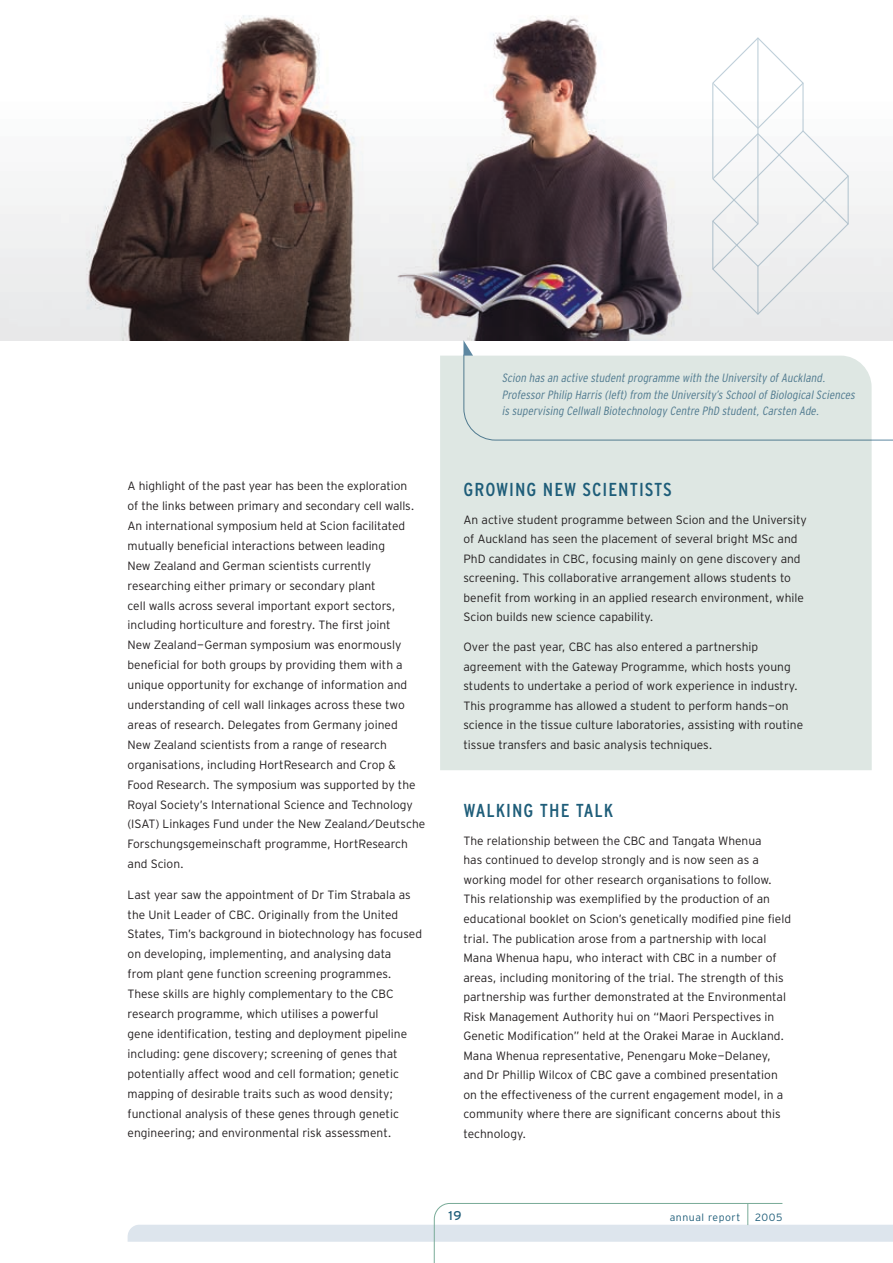
<style>
.page{position:relative;width:893px;height:1263px;background:#fff}
.page>*{position:absolute;margin:0;border:0;box-sizing:border-box;transform-origin:0 0}
.t1{font:condensed 18.75px "Interstate Tab";letter-spacing:.05em;color:#1e5d79;scale:1.05 1}
.t2{font:12.75px "Interstate";color:#1e5d79}
.t3{font:300 12px/20px "Interstate Tab";color:#231f20}
.t4{font:italic 300 condensed 12px/16.5px "Interstate Tab";color:#5d87a1;scale:1.05 1}
.t5{font:300 10.5px "Interstate";letter-spacing:.05em;color:#1e5d79}
</style>
<div class="page">
<svg style="left:128px;top:1203px;width:765px;height:60px"></svg>
<img style="left:0;top:15px;width:893px;height:325px">
<svg style="left:463px;top:340px;width:430px;height:101px"></svg>
<svg style="left:712px;top:37px;width:137px;height:278px"></svg>
<hr style="left:712px;top:83px;width:1px;height:96px;background:#5d87a1">
<hr style="left:712px;top:221px;width:1px;height:48px;background:#5d87a1">
<hr style="left:757px;top:38px;width:1px;height:186px;background:#5d87a1">
<hr style="left:802px;top:83px;width:2px;height:48px;background:#5d87a1">
<hr style="left:848px;top:176px;width:1px;height:48px;background:#5d87a1">
<hr style="left:757px;top:266px;width:1px;height:48px;background:#5d87a1">
<div style="left:440px;top:356px;width:432px;height:414px;background:#dee7e3"></div>
<p class="t3" style="left:128px;top:476px;width:299px">A highlight of the past year has been the exploration<br>of the links between primary and secondary cell walls.<br>An international symposium held at Scion facilitated mutually beneficial interactions between leading<br>New Zealand and German scientists currently researching either primary or secondary plant<br>cell walls across several important export sectors, including horticulture and forestry. The first joint<br>New Zealand-German symposium was enormously beneficial for both groups by providing them with a unique opportunity for exchange of information and understanding of cell wall linkages across these two areas of research. Delegates from Germany joined<br>New Zealand scientists from a range of research organisations, including HortResearch and Crop &amp;<br>Food Research. The symposium was supported by the Royal Society’s International Science and Technology (ISAT) Linkages Fund under the New Zealand/Deutsche Forschungsgemeinschaft programme, HortResearch and Scion.</p>
<p class="t3" style="left:128px;top:884px;width:296px">Last year saw the appointment of Dr Tim Strabala as the Unit Leader of CBC. Originally from the United States, Tim’s background in biotechnology has focused on developing, implementing, and analysing data<br>from plant gene function screening programmes.<br>These skills are highly complementary to the CBC research programme, which utilises a powerful<br>gene identification, testing and deployment pipeline including: gene discovery; screening of genes that potentially affect wood and cell formation; genetic mapping of desirable traits such as wood density; functional analysis of these genes through genetic engineering; and environmental risk assessment.</p>
<p class="t4" style="left:502px;top:370px;width:340px">Scion has an active studentprogramme with the University ofAuckland.<br>ProfessorPhilip Harris (left)from the University’s SchoolofBiologicalSciences is supervising CellwallBiotechnology Centre PhD student,Carsten Ade.</p>
<h1 class="t1" style="left:463px;top:479px;width:200px">GROWING NEW SCIENTISTS</h1>
<p class="t3" style="left:463px;top:510px;width:345px;line-height:19.5px">An active student programme between Scion and the University of Auckland has seen the placement of several bright MSc and PhD candidates in CBC, focusing mainly on gene discovery and screening. This collaborative arrangement allows students to benefit from working in an applied research environment, while Scion builds new science capability.</p>
<p class="t3" style="left:463px;top:637px;width:341px;line-height:19.5px">Over the past year, CBC has also entered a partnership agreement with the Gateway Programme, which hosts young students to undertake a period of work experience in industry.<br>This programme has allowed a student to perform hands-on science in the tissue culture laboratories, assisting with routine tissue transfers and basic analysis techniques.</p>
<h1 class="t1" style="left:463px;top:800px;width:144px">WALKING THE TALK</h1>
<p class="t3" style="left:463px;top:831px;width:329px;line-height:19.5px">The relationship between the CBC and Tangata Whenua<br>has continued to develop strongly and is now seen as a working model for other research organisations to follow.<br>This relationship was exemplified by the production of an educational booklet on Scion’s genetically modified pine field trial. The publication arose from a partnership with local Mana Whenua hapu, who interact with CBC in a number of areas, including monitoring of the trial. The strength of this partnership was further demonstrated at the Environmental Risk Management Authority hui on “Maori Perspectives in Genetic Modification” held at the Orakei Marae in Auckland.<br>Mana Whenua representative, Penengaru Moke-Delaney, and Dr Phillip Wilcox of CBC gave a combined presentation on the effectiveness of the current engagement model, in a community where there are significant concerns about this technology.</p>
<p class="t2" style="left:448px;top:1208px;width:13px">19</p>
<p class="t5" style="left:670px;top:1211px;width:72px">annual report</p>
<p class="t5" style="left:755px;top:1211px;width:29px">2005</p>
</div>
